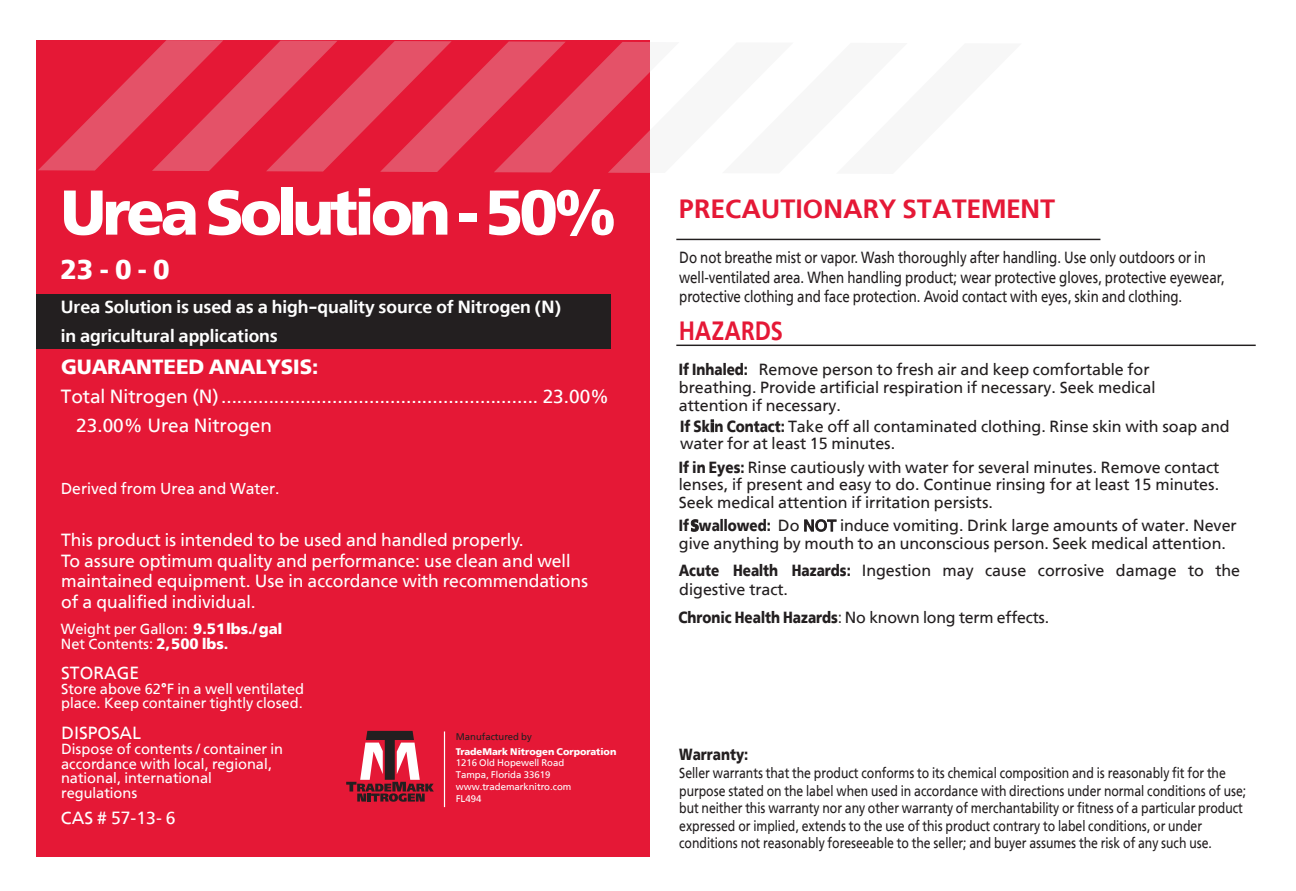
<style>
.page{position:relative;width:1296px;height:891px;background:#fff}
.page>*{position:absolute;margin:0;border:0;box-sizing:border-box;transform-origin:0 0}
.t1{font:63px "Free Set Bold T";letter-spacing:-.065em;color:#fff}
.t2{font:27px "Free Set Bold T";color:#fff}
.t3{font:26.32px "Free Set Demi Bold T";color:#e51836}
.t4{font:26.32px "Free Set Demi Bold T";color:#e51836;scale:.84 1}
.t5{font:20.47px "Free Set Bold T";color:#fff}
.t6{font:18.9px "Free Set T";color:#fff}
.t7{font:17.55px/20.5px "Free Set T";color:#fff}
.t8{font:17.55px "Free Set Demi Bold TTT";letter-spacing:-.005em;color:#fff}
.t9{font:17.55px "Free Set Demi Bold T";letter-spacing:-.005em;color:#fff}
.t10{font:16.2px/17.8px "Free Set TTT";color:#231f20}
.t11{font:16.2px/19.3px "Free Set T";color:#231f20;scale:.83 1}
.t12{font:16.2px/19.3px "Free Set T";color:#231f20}
.t13{font:16.2px "Free Set T";color:#231f20;scale:.84 1}
.t14{font:16.2px "Free Set Bold T";color:#231f20;scale:.84 1}
.t15{font:15.75px "Free Set T";color:#fff}
.t16{font:14.62px/17.6px "Free Set T";color:#231f20;scale:.84 1}
.t17{font:14.62px/14.4px "Free Set T";color:#fff}
.t18{font:9.67px/11.9px "Free Set T";color:#fff}
.t19{font:9.67px/14.6px "Free Set Bold T";color:#fff}
.s1{font-family:"Free Set Demi Bold T"}
.s2{font-family:"Free Set Demi Bold TTT"}
.s3{font-family:"Free Set TTT"}
.s4{font-family:"Free Set Bold T";font-size:14.85px}
.s5{font-family:"ITC Avant Garde Std";font-weight:700}
.s6{font-family:"Free Set T";color:#231f20}
.s7{font-family:"Free Set Bold T"}
</style>
<div class="page">
<div style="left:36px;top:40px;width:614px;height:817px;background:#e51836"></div>
<svg style="left:38px;top:40px;width:612px;height:133px"></svg>
<svg style="left:346px;top:731px;width:88px;height:71px"></svg>
<hr style="left:444px;top:731px;width:1px;height:76px;background:#fff">
<div style="left:36px;top:295px;width:575px;height:54px;background:#231f20"></div>
<hr style="left:676px;top:239px;width:424px;height:1px;background:#231f20">
<hr style="left:676px;top:345px;width:580px;height:1px;background:#231f20">
<p class="t1" style="left:60px;top:175px;width:558px">Urea Solution - 50%</p>
<p class="t2" style="left:60px;top:254px;width:111px">23 - 0 - 0</p>
<p class="t8" style="left:61px;top:297px;width:502px"><span class="s1">Urea Solution</span> is <span class="s1">used</span> as <span class="s1">a</span> high-quality source of Nitrogen (N)</p>
<p class="t9" style="left:61px;top:325px;width:219px"><span class="s2">in</span> agricultural applications</p>
<p class="t5" style="left:61px;top:355px;width:259px">GUARANTEED ANALYSIS:</p>
<p class="t6" style="left:61px;top:385px;width:550px">Total Nitrogen (N) ............................................................ 23<span class="s3">.0</span>0%</p>
<p class="t6" style="left:76px;top:415px;width:197px">23.00% Urea Nitrogen</p>
<p class="t15" style="left:61px;top:479px;width:220px">Derived from Urea and Water.</p>
<p class="t7" style="left:61px;top:530px;width:529px">This product is intended to be used and handled properly.<br>To assure optimum quality and performance: use clean and well maintained equipment. Use in accordance with recommendations of a qualified individual.</p>
<p class="t17" style="left:61px;top:622px;width:223px">Weight per Gallon: <span class="s4">9.51 lbs./gal<br></span>Net Contents: <span class="s4">2,500 lbs.</span></p>
<p class="t7" style="left:61px;top:663px;width:79px">STORAGE</p>
<p class="t17" style="left:61px;top:682px;width:244px;line-height:13.7px">Store above 62<span class="s5">o</span>F in a well ventilated place. Keep container tightly closed.</p>
<p class="t7" style="left:61px;top:723px;width:81px">DISPOSAL</p>
<p class="t17" style="left:61px;top:742px;width:223px">Dispose of contents / container in accordance with local, regional, national, international regulations</p>
<p class="t7" style="left:61px;top:807px;width:116px">CAS # 57-13- 6</p>
<p class="t19" style="left:456px;top:729px;width:162px"><span class="s6">Manufactured by<br></span>TradeMark Nitrogen Corporation</p>
<p class="t18" style="left:456px;top:757px;width:117px">1216 Old Hopewell Road<br>Tampa, Florida 33619 www.trademarknitro.com<br>FL494</p>
<p class="t3" style="left:679px;top:193px;width:378px">PRECAUTIONARY STATEMENT</p>
<p class="t11" style="left:679px;top:248px;width:658px">Do not breathe mist or vapor. Wash thoroughly after handling. Use only outdoors or in well-ventilated area. When handling product; wear protective gloves, protective eyewear, protective clothing and face protection. Avoid contact with eyes, skin and clothing.</p>
<p class="t4" style="left:679px;top:315px;width:125px">HAZARDS</p>
<p class="t10" style="left:679px;top:361px;width:478px"><span class="s7">If Inhaled:</span> Remove person to fresh air and keep comfortable for breathing. Provide artificial respiration if necessary. Seek medical attention if necessary.</p>
<p class="t10" style="left:680px;top:417px;width:551px"><span class="s7">If Skin Contact:</span> Take off all contaminated clothing. Rinse skin with soap and water for at least 15 minutes.</p>
<p class="t10" style="left:679px;top:458px;width:542px;text-align:justify"><span class="s7">If in Eyes:</span> Rinse cautiously with water for several minutes. Remove contact lenses, if present and easy to do. Continue rinsing for at least 15 minutes.<br>Seek medical attention if irritation persists.</p>
<p class="t10" style="left:679px;top:517px;width:559px"><span class="s7">If Swallowed:</span> Do NOT induce vomiting. Drink large amounts of water. Never give anything by mouth to an unconscious person. Seek medical attention.</p>
<p class="t12" style="left:679px;top:561px;width:562px"><span class="s7">Acute Health Hazards:</span> Ingestion may cause corrosive damage to the digestive tract.</p>
<p class="t13" style="left:678px;top:608px;width:443px"><span class="s7">Chronic Health Hazards</span>: No known long term effects.</p>
<p class="t14" style="left:679px;top:745px;width:84px">Warranty:</p>
<p class="t16" style="left:679px;top:764px;width:677px">Seller warrants that the product conforms to its chemical composition and is reasonably fit for the purpose stated on the label when used in accordance with directions under normal conditions of use; but neither this warranty nor any other warranty of merchantability or fitness of a particular product expressed or implied, extends to the use of this product contrary to label conditions, or under conditions not reasonably foreseeable to the seller; and buyer assumes the risk of any such use.</p>
</div>
